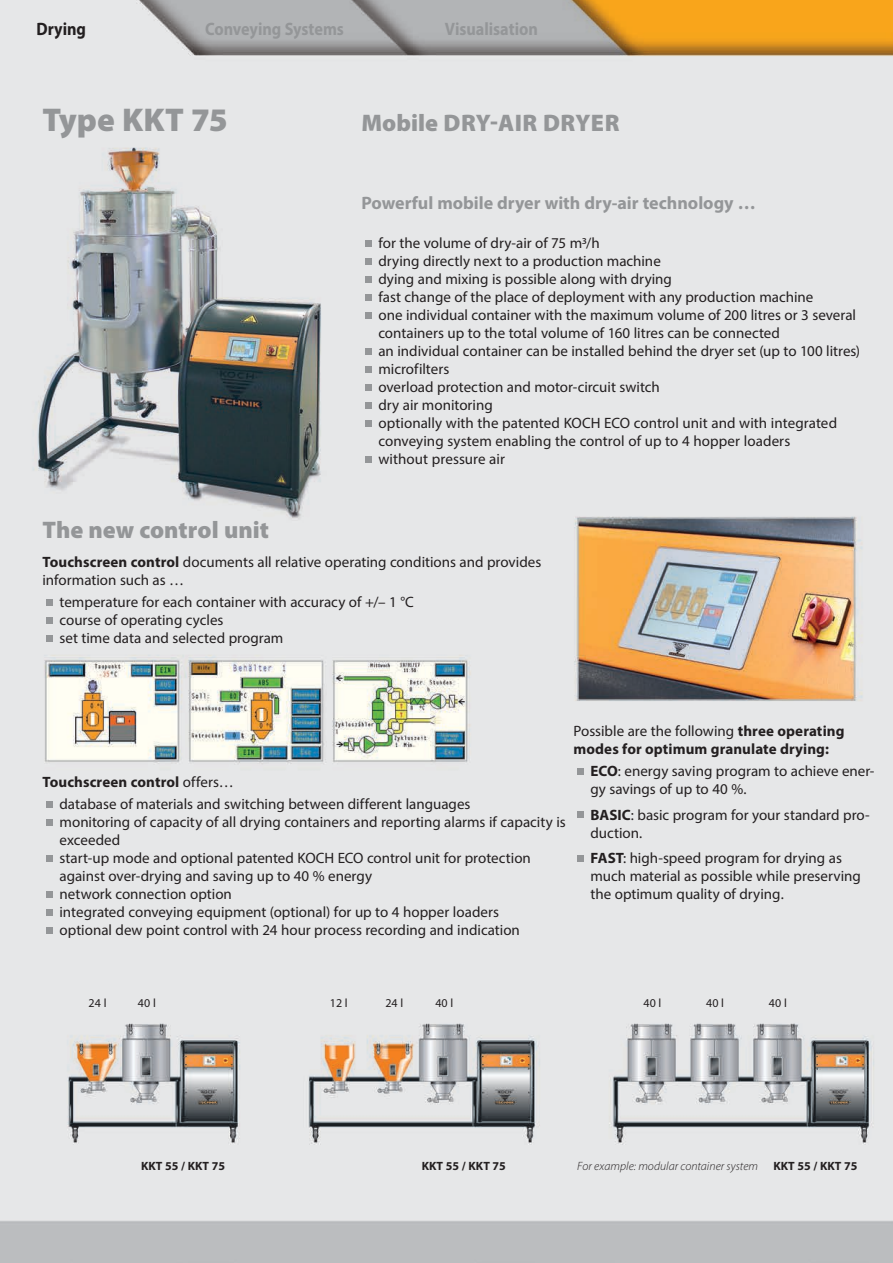
<style>
.page{position:relative;width:893px;height:1263px;background:#fff}
.page>*{position:absolute;margin:0;border:0;box-sizing:border-box;transform-origin:0 0}
.t1{font:900 33px "Myriad Pro";color:#949698}
.t2{font:900 24px "Myriad Pro";color:#949698}
.t3{font:700 18px "Myriad Pro";color:#949698}
.t4{font:700 18px "Myriad Pro";color:#949698;scale:.9 1}
.t5{font:700 18px "Myriad Pro";color:#231f20;scale:.9 1}
.t6{font:15px/18px "Myriad Pro";color:#231f20}
.t7{font:700 15px/18px "Myriad Pro";letter-spacing:.005em;color:#231f20}
.t8{font:700 12px "Myriad Pro";color:#231f20}
.t9{font:italic 300 12px "Myriad Pro";letter-spacing:.005em;color:#231f20}
.t10{font:12px "Myriad Pro";color:#231f20}
.s1{font-weight:700}
.s2{font-weight:400}
</style>
<div class="page">
<img style="left:0;top:0;width:893px;height:1263px">
<div style="left:366px;top:240px;width:6px;height:7px;background:#949698"></div>
<div style="left:366px;top:258px;width:6px;height:7px;background:#949698"></div>
<div style="left:366px;top:276px;width:6px;height:7px;background:#949698"></div>
<div style="left:366px;top:294px;width:6px;height:7px;background:#949698"></div>
<div style="left:366px;top:312px;width:6px;height:7px;background:#949698"></div>
<div style="left:366px;top:348px;width:6px;height:7px;background:#949698"></div>
<div style="left:366px;top:366px;width:6px;height:7px;background:#949698"></div>
<div style="left:366px;top:384px;width:6px;height:7px;background:#949698"></div>
<div style="left:366px;top:402px;width:6px;height:7px;background:#949698"></div>
<div style="left:366px;top:420px;width:6px;height:7px;background:#949698"></div>
<div style="left:366px;top:456px;width:6px;height:7px;background:#949698"></div>
<svg style="left:47px;top:599px;width:6px;height:6px"></svg>
<svg style="left:47px;top:617px;width:6px;height:6px"></svg>
<svg style="left:47px;top:635px;width:6px;height:6px"></svg>
<div style="left:47px;top:801px;width:6px;height:7px;background:#949698"></div>
<div style="left:47px;top:819px;width:6px;height:7px;background:#949698"></div>
<div style="left:47px;top:855px;width:6px;height:7px;background:#949698"></div>
<div style="left:47px;top:891px;width:6px;height:7px;background:#949698"></div>
<div style="left:47px;top:909px;width:6px;height:7px;background:#949698"></div>
<div style="left:47px;top:927px;width:6px;height:7px;background:#949698"></div>
<div style="left:578px;top:768px;width:6px;height:7px;background:#949698"></div>
<svg style="left:578px;top:812px;width:6px;height:6px"></svg>
<svg style="left:578px;top:855px;width:6px;height:6px"></svg>
<p class="t5" style="left:36px;top:17px;width:57px">Drying</p>
<p class="t4" style="left:205px;top:17px;width:156px">Conveying Systems</p>
<p class="t4" style="left:445px;top:17px;width:105px">Visualisation</p>
<h1 class="t1" style="left:43px;top:101px;width:187px">Type KKT 75</h1>
<h2 class="t2" style="left:361px;top:109px;width:260px">Mobile Dry-air Dryer</h2>
<p class="t3" style="left:361px;top:191px;width:396px">Powerful mobile dryer with dry-air technology …</p>
<p class="t6" style="left:378px;top:234px;width:483px">for the volume of dry-air of 75 m3/h<br>drying directly next to a production machine<br>dying and mixing is possible along with drying<br>fast change of the place of deployment with any production machine<br>one individual container with the maximum volume of 200 litres or 3 several containers up to the total volume of 160 litres can be connected<br>an individual container can be installed behind the dryer set (up to 100 litres) microfilters<br>overload protection and motor-circuit switch<br>dry air monitoring<br>optionally with the patented KOCH ECO control unit and with integrated conveying system enabling the control of up to 4 hopper loaders<br>without pressure air</p>
<h2 class="t2" style="left:43px;top:516px;width:228px">The new control unit</h2>
<p class="t6" style="left:43px;top:552px;width:500px"><span class="s1">Touchscreen control</span> documents all relative operating conditions and provides information such as …</p>
<p class="t6" style="left:60px;top:593px;width:356px">temperature for each container with accuracy of +/– 1 °C course of operating cycles<br>set time data and selected program</p>
<p class="t6" style="left:60px;top:771px;width:412px;line-height:22.2px;text-indent:-17px"><span class="s1">Touchscreen control</span> offers…<br>database of materials and switching between different languages</p>
<p class="t6" style="left:60px;top:813px;width:508px">monitoring of capacity of all drying containers and reporting alarms if capacity is exceeded<br>start-up mode and optional patented KOCH ECO control unit for protection against over-drying and saving up to 40 % energy<br>network connection option<br>integrated conveying equipment (optional) for up to 4 hopper loaders<br>optional dew point control with 24 hour process recording and indication</p>
<p class="t7" style="left:573px;top:722px;width:273px"><span class="s2">Possible are the following</span> three operating modes for optimum granulate drying:</p>
<p class="t6" style="left:590px;top:762px;width:286px"><span class="s1">ECO</span>: energy saving program to achieve ener&shy;gy savings of up to 40 %.</p>
<p class="t6" style="left:590px;top:805px;width:281px"><span class="s1">BASIC</span>: basic program for your standard pro&shy;duction.</p>
<p class="t6" style="left:590px;top:849px;width:272px"><span class="s1">FAST</span>: high-speed program for drying as much material as possible while preserving the optimum quality of drying.</p>
<p class="t10" style="left:89px;top:995px;width:19px">24 l</p>
<p class="t10" style="left:138px;top:995px;width:19px">40 l</p>
<p class="t10" style="left:330px;top:995px;width:19px">12 l</p>
<p class="t10" style="left:385px;top:995px;width:19px">24 l</p>
<p class="t10" style="left:435px;top:995px;width:19px">40 l</p>
<p class="t10" style="left:643px;top:995px;width:19px">40 l</p>
<p class="t10" style="left:706px;top:995px;width:19px">40 l</p>
<p class="t10" style="left:769px;top:995px;width:19px">40 l</p>
<p class="t8" style="left:141px;top:1158px;width:86px">KKT 55 / KKT 75</p>
<p class="t8" style="left:422px;top:1158px;width:86px">KKT 55 / KKT 75</p>
<p class="t9" style="left:577px;top:1158px;width:182px">For example: modular container system</p>
<p class="t8" style="left:773px;top:1158px;width:86px">KKT 55 / KKT 75</p>
</div>
